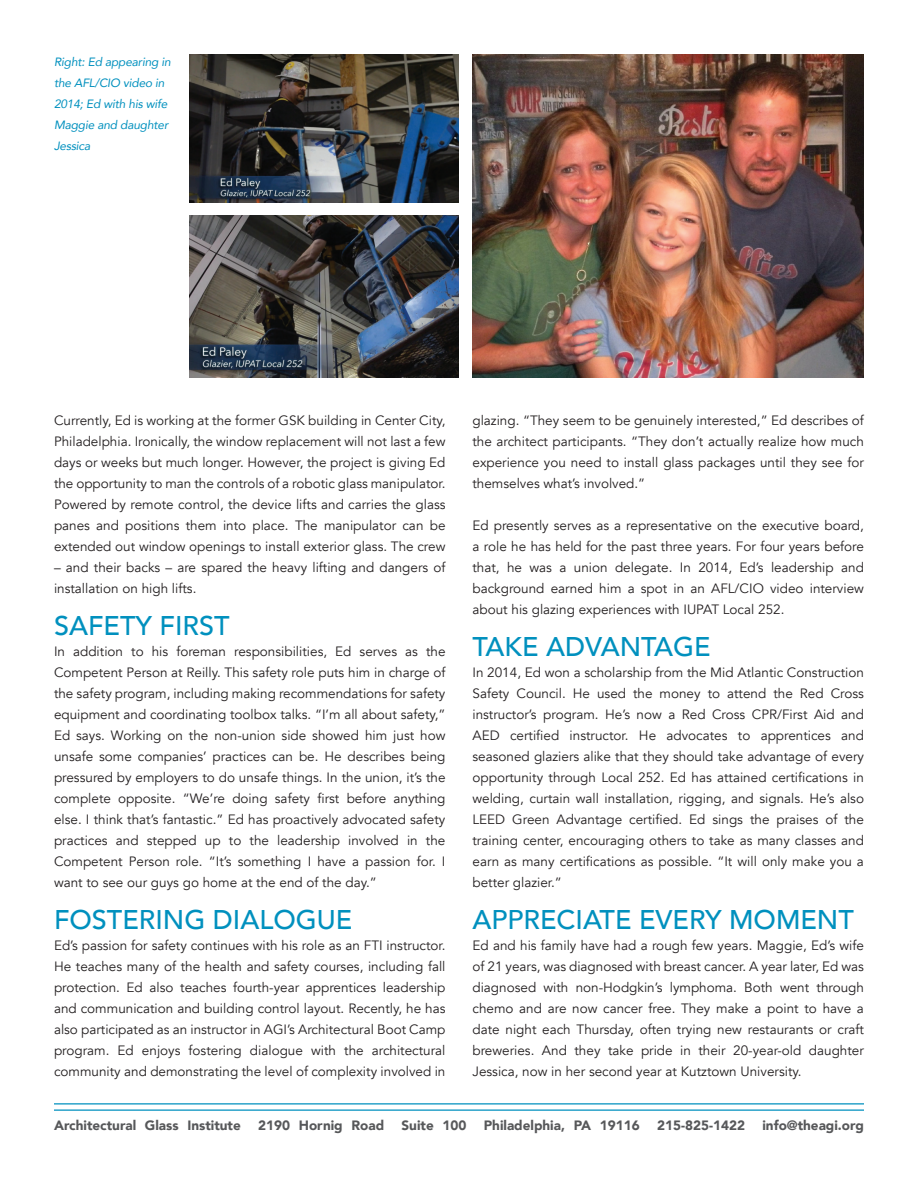
<style>
.page{position:relative;width:918px;height:1188px;background:#fff}
.page>*{position:absolute;margin:0;border:0;box-sizing:border-box;transform-origin:0 0}
.t1{font:500 27px "Avenir";color:#0090be}
.t2{font:13.5px/21px "Avenir";color:#231f20;text-align:justify}
.t3{font:900 13.5px "Avenir";color:#57585a}
.t4{font:italic 12px/21px "Avenir";letter-spacing:-.015em;color:#0090be}
</style>
<div class="page">
<hr style="left:54px;top:1103px;width:810px;height:2px;background:#0090be">
<hr style="left:54px;top:1109px;width:810px;height:2px;background:#0090be">
<img style="left:472px;top:54px;width:392px;height:324px">
<img style="left:189px;top:54px;width:270px;height:148px">
<img style="left:189px;top:216px;width:270px;height:162px">
<p class="t4" style="left:54px;top:51px;width:118px">Right: Ed appearing in the AFL/CIO video in<br>2014; Ed with his wife<br>Maggie and daughter<br>Jessica</p>
<p class="t2" style="left:54px;top:410px;width:393px">Currently, Ed is working at the former GSK building in Center City, Philadelphia. Ironically, the window replacement will not last a few days or weeks but much longer. However, the project is giving Ed the opportunity to man the controls of a robotic glass manipulator.<br>Powered by remote control, the device lifts and carries the glass panes and positions them into place. The manipulator can be extended out window openings to install exterior glass. The crew</p>
<p class="t2" style="left:54px;top:557px;width:393px">– and their backs – are spared the heavy lifting and dangers of installation on high lifts.</p>
<p class="t1" style="left:54px;top:602px;width:177px">SAFETY FIRST</p>
<p class="t2" style="left:54px;top:641px;width:393px">In addition to his foreman responsibilities, Ed serves as the Competent Person at Reilly. This safety role puts him in charge of the safety program, including making recommendations for safety equipment and coordinating toolbox talks. “I’m all about safety,” Ed says. Working on the non-union side showed him just how unsafe some companies’ practices can be. He describes being pressured by employers to do unsafe things. In the union, it’s the complete opposite. “We’re doing safety first before anything else. I think that’s fantastic.” Ed has proactively advocated safety practices and stepped up to the leadership involved in the Competent Person role. “It’s something I have a passion for. I want to see our guys go home at the end of the day.”</p>
<p class="t1" style="left:54px;top:896px;width:300px">FOSTERING DIALOGUE</p>
<p class="t2" style="left:54px;top:935px;width:393px">Ed’s passion for safety continues with his role as an FTI instructor.<br>He teaches many of the health and safety courses, including fall protection. Ed also teaches fourth-year apprentices leadership and communication and building control layout. Recently, he has also participated as an instructor in AGI’s Architectural Boot Camp program. Ed enjoys fostering dialogue with the architectural community and demonstrating the level of complexity involved in</p>
<p class="t2" style="left:472px;top:410px;width:393px">glazing. “They seem to be genuinely interested,” Ed describes of the architect participants. “They don’t actually realize how much experience you need to install glass packages until they see for themselves what’s involved.”</p>
<p class="t2" style="left:472px;top:515px;width:393px">Ed presently serves as a representative on the executive board, a role he has held for the past three years. For four years before that, he was a union delegate. In 2014, Ed’s leadership and background earned him a spot in an AFL/CIO video interview about his glazing experiences with IUPAT Local 252.</p>
<p class="t1" style="left:472px;top:623px;width:240px">TAKE ADVANTAGE</p>
<p class="t2" style="left:472px;top:662px;width:393px">In 2014, Ed won a scholarship from the Mid Atlantic Construction Safety Council. He used the money to attend the Red Cross instructor’s program. He’s now a Red Cross CPR/First Aid and AED certified instructor. He advocates to apprentices and seasoned glaziers alike that they should take advantage of every opportunity through Local 252. Ed has attained certifications in welding, curtain wall installation, rigging, and signals. He’s also LEED Green Advantage certified. Ed sings the praises of the training center, encouraging others to take as many classes and earn as many certifications as possible. “It will only make you a better glazier.”</p>
<p class="t1" style="left:472px;top:896px;width:383px">APPRECIATE EVERY MOMENT</p>
<p class="t2" style="left:472px;top:935px;width:393px">Ed and his family have had a rough few years. Maggie, Ed’s wife of 21 years, was diagnosed with breast cancer. A year later, Ed was diagnosed with non-Hodgkin’s lymphoma. Both went through chemo and are now cancer free. They make a point to have a date night each Thursday, often trying new restaurants or craft breweries. And they take pride in their 20-year-old daughter Jessica, now in her second year at Kutztown University.</p>
<p class="t3" style="left:54px;top:1114px;width:188px">Architectural Glass Institute</p>
<p class="t3" style="left:258px;top:1114px;width:128px">2190 Hornig Road</p>
<p class="t3" style="left:402px;top:1114px;width:66px">Suite 100</p>
<p class="t3" style="left:484px;top:1114px;width:158px">Philadelphia, PA 19116</p>
<p class="t3" style="left:657px;top:1114px;width:89px">215-825-1422</p>
<p class="t3" style="left:762px;top:1114px;width:103px">info@theagi.org</p>
</div>
